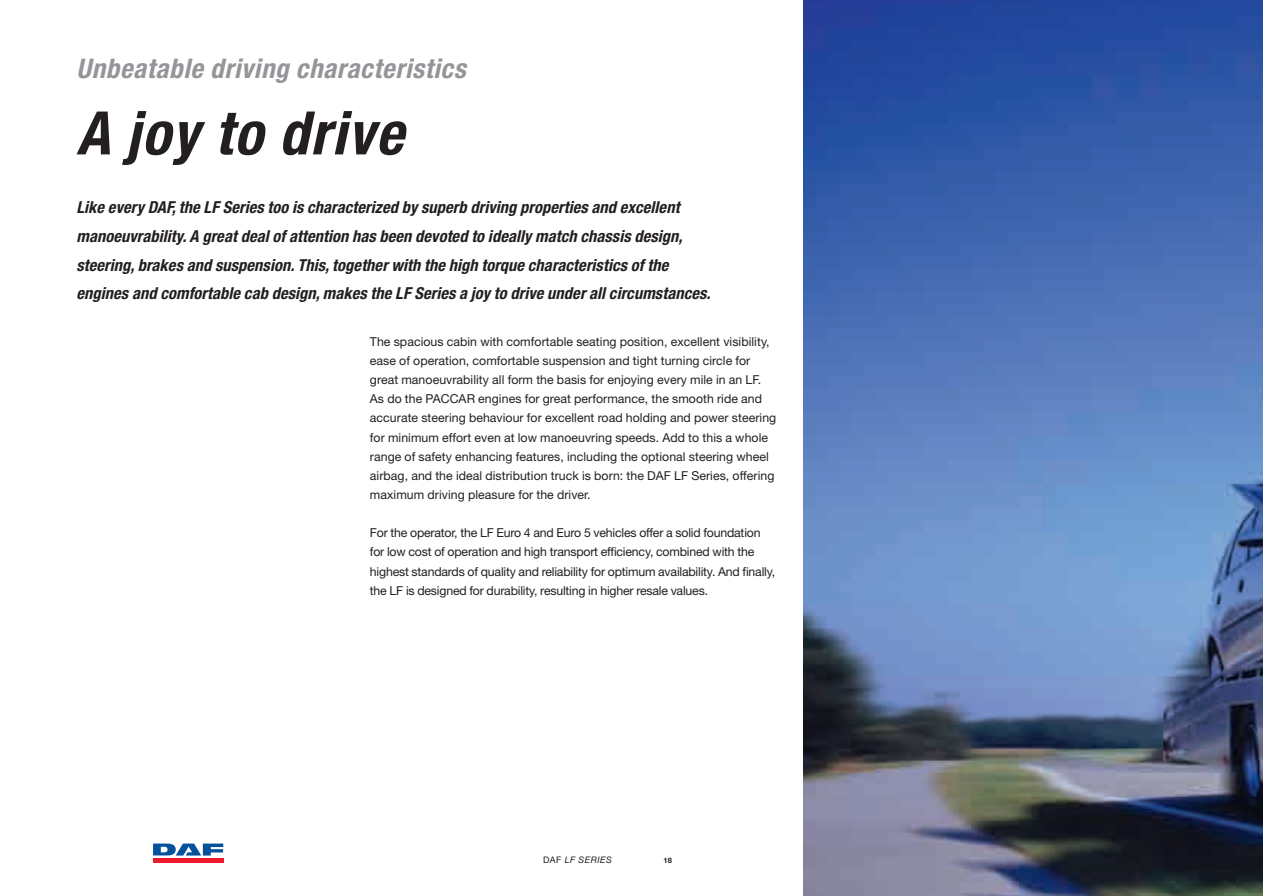
<style>
.page{position:relative;width:1263px;height:896px;background:#fff}
.page>*{position:absolute;margin:0;border:0;box-sizing:border-box;transform-origin:0 0}
.t1{font:italic 700 condensed 60px "Helvetica Neue";letter-spacing:.025em;color:#231f20}
.t2{font:italic 700 condensed 27px "Helvetica Neue";letter-spacing:.025em;color:#939598}
.t3{font:italic 700 condensed 16.5px/28.7px "Helvetica Neue";letter-spacing:.005em;color:#231f20}
.t4{font:12.3px/19.2px "Helvetica Neue";letter-spacing:.005em;color:#231f20}
.t5{font:12.3px/19.2px "Helvetica Neue";letter-spacing:-.015em;color:#231f20}
.t6{font:italic 9px "Helvetica Neue";letter-spacing:.05em;color:#231f20}
.t7{font:700 7.5px "Helvetica Neue";color:#231f20}
.s1{font-style:normal}
</style>
<div class="page">
<img style="left:804px;top:0;width:459px;height:895px">
<hr style="left:153px;top:858px;width:70px;height:4px;background:#ee1b2c">
<svg style="left:153px;top:843px;width:70px;height:12px"></svg>
<h2 class="t2" style="left:76px;top:58px;width:391px">Unbeatable driving characteristics</h2>
<h1 class="t1" style="left:76px;top:111px;width:328px">A joy to drive</h1>
<p class="t3" style="left:76px;top:194px;width:635px">Like every DAF, the LF Series too is characterized by superb driving properties and excellent manoeuvrability. A great deal of attention has been devoted to ideally match chassis design, steering, brakes and suspension. This, together with the high torque characteristics of the engines and comfortable cab design, makes the LF Series a joy to drive under all circumstances.</p>
<p class="t4" style="left:370px;top:333px;width:408px">The spacious cabin with comfortable seating position, excellent visibility, ease of operation, comfortable suspension and tight turning circle for great manoeuvrability all form the basis for enjoying every mile in an LF.<br>As do the PACCAR engines for great performance, the smooth ride and accurate steering behaviour for excellent road holding and power steering for minimum effort even at low manoeuvring speeds. Add to this a whole range of safety enhancing features, including the optional steering wheel airbag, and the ideal distribution truck is born: the DAF LF Series, offering maximum driving pleasure for the driver.</p>
<p class="t5" style="left:370px;top:524px;width:407px">For the operator, the LF Euro 4 and Euro 5 vehicles offer a solid foundation for low cost of operation and high transport efficiency, combined with the highest standards of quality and reliability for optimum availability. And finally, the LF is designed for durability, resulting in higher resale values.</p>
<p class="t6" style="left:543px;top:855px;width:70px"><span class="s1">DAF</span> LF SERIES</p>
<p class="t7" style="left:663px;top:857px;width:10px">18</p>
</div>
